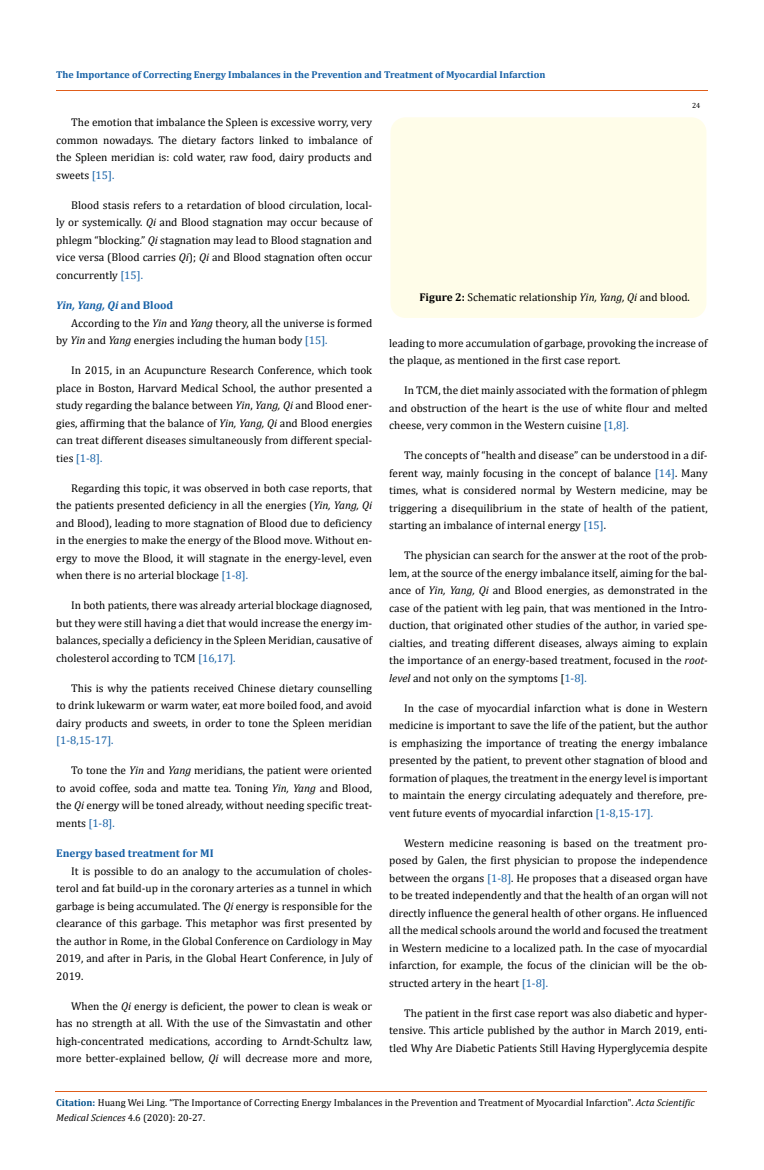
<style>
.page{position:relative;width:764px;height:1170px;background:#fff}
.page>*{position:absolute;margin:0;border:0;box-sizing:border-box;transform-origin:0 0}
.t1{font:11.25px/17.5px "Cambria";color:#000;text-align:justify}
.t2{font:700 11.25px "Cambria";color:#1560a6}
.t3{font:italic 700 11.25px "Cambria";color:#1560a6}
.t4{font:11.25px "Cambria";color:#1560a6}
.t5{font:10px/15px "Cambria";color:#000}
.t6{font:700 10px "Cambria";color:#1560a6}
.t7{font:7.5px "Cambria";color:#000}
.s1{color:#1560a6}
.s2{font-style:italic}
.s3{font-style:normal}
.s4{font-weight:700}
.s5{font-weight:700;color:#035089}
</style>
<div class="page">
<hr style="left:56px;top:91px;width:651px;height:1px;background:#e05d1a">
<div style="left:390px;top:117px;width:316px;height:201px;background:#fffde9;border-radius:15px"></div>
<hr style="left:55px;top:1092px;width:651px;height:1px;background:#e05d1a">
<p class="t6" style="left:56px;top:68px;width:491px">The Importance of Correcting Energy Imbalances in the Prevention and Treatment of Myocardial Infarction</p>
<p class="t7" style="left:692px;top:101px;width:10px">24</p>
<p class="t1" style="left:56px;top:114px;width:317px;text-indent:15px">The emotion that imbalance the Spleen is excessive worry, very common nowadays. The dietary factors linked to imbalance of the Spleen meridian is: cold water, raw food, dairy products and sweets <span class="s1">[15].</span></p>
<p class="t1" style="left:56px;top:196px;width:317px;text-indent:15px">Blood stasis refers to a retardation of blood circulation, local&shy;ly or systemically. <span class="s2">Qi</span> and Blood stagnation may occur because of phlegm “blocking.” <span class="s2">Qi</span> stagnation may lead to Blood stagnation and vice versa (Blood carries <span class="s2">Qi</span>); <span class="s2">Qi</span> and Blood stagnation often occur concurrently <span class="s1">[15].</span></p>
<p class="t3" style="left:56px;top:298px;width:119px">Yin, Yang, Qi <span class="s3">and Blood</span></p>
<p class="t1" style="left:71px;top:314px;width:302px">According to the <span class="s2">Yin</span> and <span class="s2">Yang</span> theory, all the universe is formed</p>
<p class="t1" style="left:56px;top:332px;width:273px">by <span class="s2">Yin</span> and <span class="s2">Yang</span> energies including the human body <span class="s1">[15].</span></p>
<p class="t1" style="left:56px;top:362px;width:317px;text-indent:15px">In 2015, in an Acupuncture Research Conference, which took place in Boston, Harvard Medical School, the author presented a study regarding the balance between <span class="s2">Yin</span>, <span class="s2">Yang, Qi</span> and Blood ener&shy;gies, affirming that the balance of <span class="s2">Yin, Yang, Qi</span> and Blood energies can treat different diseases simultaneously from different special&shy;ties <span class="s1">[1-8].</span></p>
<p class="t1" style="left:56px;top:479px;width:317px;text-indent:15px">Regarding this topic, it was observed in both case reports, that the patients presented deficiency in all the energies (<span class="s2">Yin, Yang, Qi </span>and Blood), leading to more stagnation of Blood due to deficiency in the energies to make the energy of the Blood move. Without en&shy;ergy to move the Blood, it will stagnate in the energy-level, even when there is no arterial blockage <span class="s1">[1-8].</span></p>
<p class="t1" style="left:56px;top:597px;width:317px;text-indent:15px">In both patients, there was already arterial blockage diagnosed, but they were still having a diet that would increase the energy im&shy;balances, specially a deficiency in the Spleen Meridian, causative of cholesterol according to TCM <span class="s1">[16,17].</span></p>
<p class="t1" style="left:56px;top:679px;width:317px;text-indent:15px">This is why the patients received Chinese dietary counselling to drink lukewarm or warm water, eat more boiled food, and avoid dairy products and sweets, in order to tone the Spleen meridian</p>
<p class="t4" style="left:56px;top:734px;width:59px">[1-8,15-17].</p>
<p class="t1" style="left:56px;top:762px;width:317px;text-indent:15px">To tone the <span class="s2">Yin</span> and <span class="s2">Yang</span> meridians, the patient were oriented to avoid coffee, soda and matte tea. Toning <span class="s2">Yin, Yang</span> and Blood, the <span class="s2">Qi</span> energy will be toned already, without needing specific treat&shy;ments <span class="s1">[1-8].</span></p>
<p class="t2" style="left:56px;top:846px;width:159px">Energy based treatment for MI</p>
<p class="t1" style="left:56px;top:862px;width:317px;text-indent:15px">It is possible to do an analogy to the accumulation of choles&shy;terol and fat build-up in the coronary arteries as a tunnel in which garbage is being accumulated. The <span class="s2">Qi</span> energy is responsible for the clearance of this garbage. This metaphor was first presented by the author in Rome, in the Global Conference on Cardiology in May 2019, and after in Paris, in the Global Heart Conference, in July of 2019.</p>
<p class="t1" style="left:56px;top:997px;width:317px;text-indent:15px">When the <span class="s2">Qi</span> energy is deficient, the power to clean is weak or has no strength at all. With the use of the Simvastatin and other high-concentrated medications, according to Arndt-Schultz law, more better-explained bellow, <span class="s2">Qi</span> will decrease more and more,</p>
<p class="t1" style="left:419px;top:289px;width:272px"><span class="s4">Figure 2:</span> Schematic relationship <span class="s2">Yin, Yang, Qi</span> and blood.</p>
<p class="t1" style="left:389px;top:334px;width:320px">leading to more accumulation of garbage, provoking the increase of the plaque, as mentioned in the first case report.</p>
<p class="t1" style="left:389px;top:381px;width:320px;text-indent:15px">In TCM, the diet mainly associated with the formation of phlegm and obstruction of the heart is the use of white flour and melted cheese, very common in the Western cuisine <span class="s1">[1,8].</span></p>
<p class="t1" style="left:389px;top:446px;width:320px;text-indent:15px">The concepts of “health and disease” can be understood in a dif&shy;ferent way, mainly focusing in the concept of balance <span class="s1">[14]</span>. Many times, what is considered normal by Western medicine, may be triggering a disequilibrium in the state of health of the patient, starting an imbalance of internal energy <span class="s1">[15]</span>.</p>
<p class="t1" style="left:389px;top:546px;width:320px;text-indent:15px">The physician can search for the answer at the root of the prob&shy;lem, at the source of the energy imbalance itself, aiming for the bal&shy;ance of <span class="s2">Yin, Yang, Qi</span> and Blood energies, as demonstrated in the case of the patient with leg pain, that was mentioned in the Intro&shy;duction, that originated other studies of the author, in varied spe&shy;cialties, and treating different diseases, always aiming to explain the importance of an energy-based treatment, focused in the <span class="s2">root&shy;level</span> and not only on the symptoms [<span class="s1">1-8].</span></p>
<p class="t1" style="left:389px;top:699px;width:320px;text-indent:15px">In the case of myocardial infarction what is done in Western medicine is important to save the life of the patient, but the author is emphasizing the importance of treating the energy imbalance presented by the patient, to prevent other stagnation of blood and formation of plaques, the treatment in the energy level is important to maintain the energy circulating adequately and therefore, pre&shy;vent future events of myocardial infarction <span class="s1">[1-8,15-17].</span></p>
<p class="t1" style="left:389px;top:834px;width:320px;text-indent:15px">Western medicine reasoning is based on the treatment pro&shy;posed by Galen, the first physician to propose the independence between the organs <span class="s1">[1-8]</span>. He proposes that a diseased organ have to be treated independently and that the health of an organ will not directly influence the general health of other organs. He influenced all the medical schools around the world and focused the treatment in Western medicine to a localized path. In the case of myocardial infarction, for example, the focus of the clinician will be the ob&shy;structed artery in the heart <span class="s1">[1-8].</span></p>
<p class="t1" style="left:389px;top:1004px;width:320px;text-indent:15px">The patient in the first case report was also diabetic and hyper&shy;tensive. This article published by the author in March 2019, enti&shy;tled Why Are Diabetic Patients Still Having Hyperglycemia despite</p>
<p class="t5" style="left:56px;top:1095px;width:640px"><span class="s5">Citation:</span> Huang Wei Ling. “The Importance of Correcting Energy Imbalances in the Prevention and Treatment of Myocardial Infarction". <span class="s2">Acta Scientific<br>Medical Sciences</span> 4.6 (2020): 20-27.</p>
</div>
